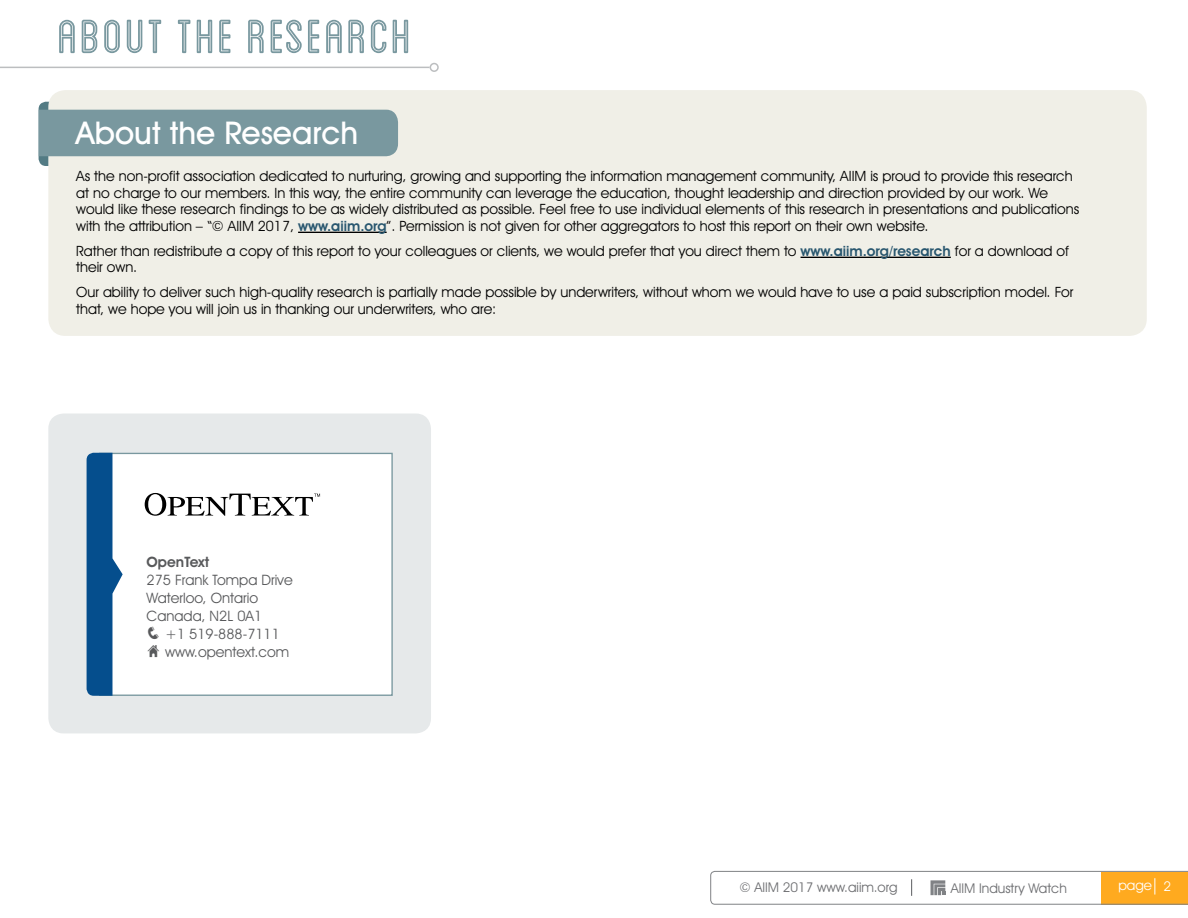
<style>
.page{position:relative;width:1188px;height:918px;background:#fff}
.page>*{position:absolute;margin:0;border:0;box-sizing:border-box;transform-origin:0 0}
.t1{font:67.5px "Blanch Caps Inline";letter-spacing:.02em;color:#79989f}
.t2{font:500 31.5px "Avant Garde IT Cby BT";color:#fff}
.t3{font:14.4px/18px "Avant Garde IT Cby BT";color:#58595b}
.t4{font:600 14.4px "Avant Garde IT Cby BT";color:#58595b}
.t5{font:14.25px/16.5px "Avant Garde IT Cby BT";color:#000}
.t6{font:13.5px "Avant Garde IT Cby BT";color:#6d6e71}
.t7{font:13.5px "Avant Garde IT Cby BT";color:#fff}
.s1{font-weight:600;color:#29576f}
</style>
<div class="page">
<svg style="left:710px;top:871px;width:478px;height:34px"></svg>
<div style="left:48px;top:414px;width:383px;height:319px;background:#e6e9ea;border-radius:15px"></div>
<div style="left:39px;top:102px;width:20px;height:64px;background:#537b84;border-radius:7px"></div>
<div style="left:48px;top:90px;width:1099px;height:246px;background:#f0efe7;border-radius:17px"></div>
<hr style="left:0;top:67px;width:430px;height:1px;background:#bcbec0">
<div style="left:430px;top:63px;width:9px;height:9px;border:2px solid #bcbec0;border-radius:50%"></div>
<div style="left:39px;top:110px;width:359px;height:46px;background:#79989f"></div>
<hr style="left:298px;top:232px;width:89px;height:1px;background:#000">
<hr style="left:801px;top:257px;width:150px;height:1px;background:#000">
<div style="left:99px;top:453px;width:294px;height:243px;background:#fff;border:1px solid #79989f"></div>
<svg style="left:87px;top:453px;width:36px;height:243px"></svg>
<svg style="left:145px;top:493px;width:175px;height:23px"></svg>
<h1 class="t1" style="left:57px;top:6px;width:356px">ABOUT THE RESEARCH</h1>
<h2 class="t2" style="left:76px;top:114px;width:284px">About the Research</h2>
<p class="t5" style="left:76px;top:168px;width:1004px">As the non-profit association dedicated to nurturing, growing and supporting the information management community, AIIM is proud to provide this research at no charge to our members. In this way, the entire community can leverage the education, thought leadership and direction provided by our work. We would like these research findings to be as widely distributed as possible. Feel free to use individual elements of this research in presentations and publications with the attribution – “© AIIM 2017, <span class="s1">www.aiim.org</span>”. Permission is not given for other aggregators to host this report on their own website.</p>
<p class="t5" style="left:76px;top:243px;width:994px">Rather than redistribute a copy of this report to your colleagues or clients, we would prefer that you direct them to <span class="s1">www.aiim.org/research</span> for a download of their own.</p>
<p class="t5" style="left:76px;top:284px;width:999px">Our ability to deliver such high-quality research is partially made possible by underwriters, without whom we would have to use a paid subscription model. For that, we hope you will join us in thanking our underwriters, who are:</p>
<p class="t4" style="left:147px;top:554px;width:64px">OpenText</p>
<p class="t3" style="left:147px;top:571px;width:148px">275 Frank Tompa Drive<br>Waterloo, Ontario<br>Canada, N2L 0A1</p>
<p class="t3" style="left:147px;top:625px;width:135px">❑ +1 519-888-7111</p>
<p class="t3" style="left:147px;top:643px;width:144px">★ www.opentext.com</p>
<p class="t6" style="left:739px;top:879px;width:160px">© AIIM 2017 www.aiim.org</p>
<p class="t6" style="left:951px;top:880px;width:118px">AIIM Industry Watch</p>
<p class="t7" style="left:1118px;top:877px;width:54px">page 2</p>
</div>
